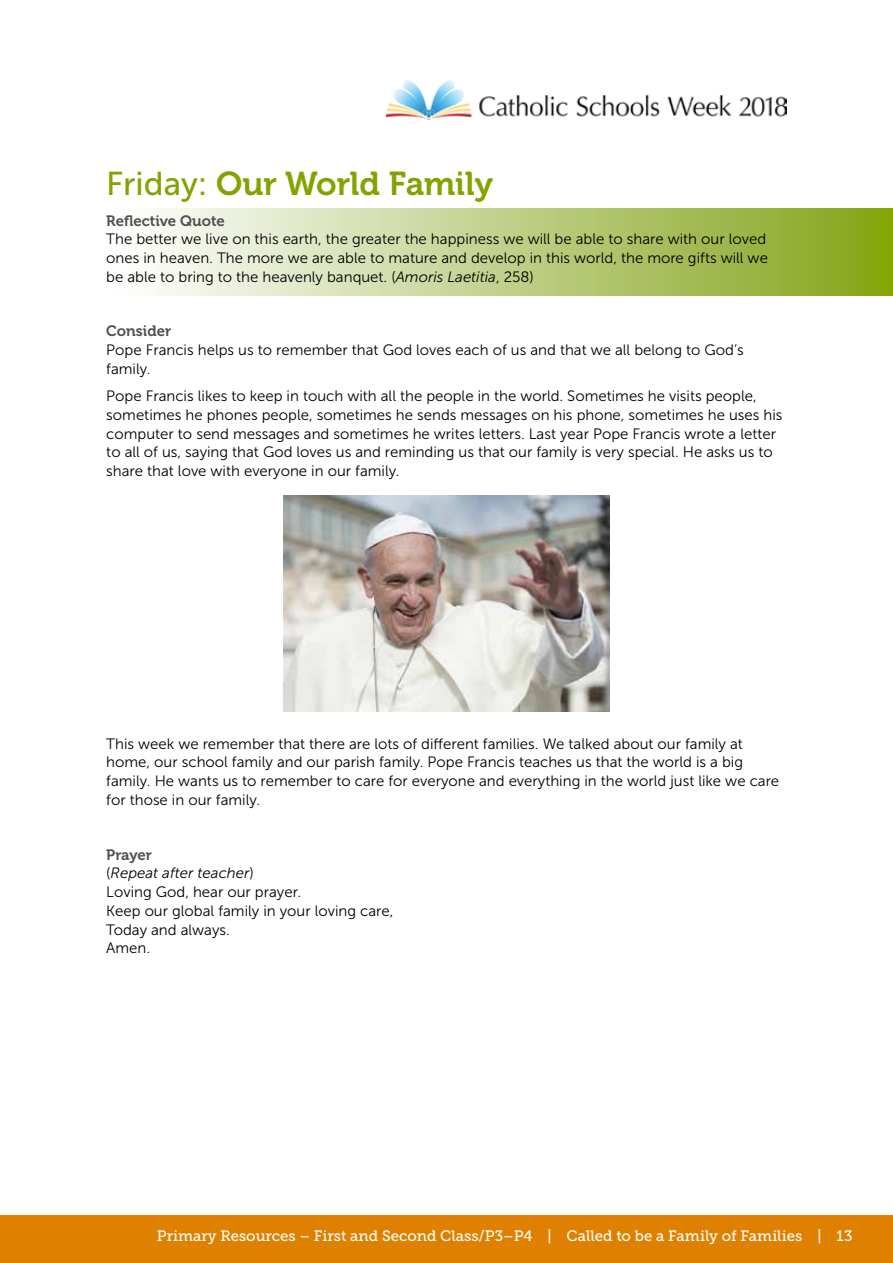
<style>
.page{position:relative;width:893px;height:1263px;background:#fff}
.page>*{position:absolute;margin:0;border:0;box-sizing:border-box;transform-origin:0 0}
.t1{font:33px "Museo 700";color:#83a400}
.t2{font:15px/18.8px "Museo Sans 300";color:#000}
.t3{font:15px "Museo Slab 500";color:#fff}
.t4{font:15px "Museo 700";color:#504f53}
.s1{font-family:"Museo Sans 500"}
.s2{font-style:italic}
</style>
<div class="page">
<div style="left:0;top:1215px;width:893px;height:48px;background:#df8000"></div>
<img style="left:387px;top:80px;width:399px;height:39px">
<div style="left:105px;top:208px;width:787px;height:88px;background:linear-gradient(to right,#fff,#84a316)"></div>
<img style="left:284px;top:496px;width:325px;height:215px">
<h1 class="t1" style="left:106px;top:165px;width:388px"><span class="s1">Friday:</span> Our World Family</h1>
<p class="t4" style="left:106px;top:212px;width:120px">Reflective Quote</p>
<p class="t2" style="left:106px;top:230px;width:663px;text-align:justify">The better we live on this earth, the greater the happiness we will be able to share with our loved ones in heaven. The more we are able to mature and develop in this world, the more gifts will we be able to bring to the heavenly banquet. (<span class="s2">Amoris Laetitia</span>, 258)</p>
<p class="t4" style="left:106px;top:323px;width:66px">Consider</p>
<p class="t2" style="left:106px;top:341px;width:639px">Pope Francis helps us to remember that God loves each of us and that we all belong to God’s family.</p>
<p class="t2" style="left:106px;top:387px;width:678px">Pope Francis likes to keep in touch with all the people in the world. Sometimes he visits people, sometimes he phones people, sometimes he sends messages on his phone, sometimes he uses his computer to send messages and sometimes he writes letters. Last year Pope Francis wrote a letter to all of us, saying that God loves us and reminding us that our family is very special. He asks us to share that love with everyone in our family.</p>
<p class="t2" style="left:106px;top:734px;width:674px">This week we remember that there are lots of different families. We talked about our family at home, our school family and our parish family. Pope Francis teaches us that the world is a big family. He wants us to remember to care for everyone and everything in the world just like we care for those in our family.</p>
<p class="t4" style="left:106px;top:846px;width:47px">Prayer</p>
<p class="t2" style="left:106px;top:864px;width:289px">(<span class="s2">Repeat after teacher</span>)<br>Loving God, hear our prayer.<br>Keep our global family in your loving care,<br>Today and always.<br>Amen.</p>
<p class="t3" style="left:157px;top:1227px;width:697px">Primary Resources – First and Second Class/P3–P4 | Called to be a Family of Families | 13</p>
</div>
